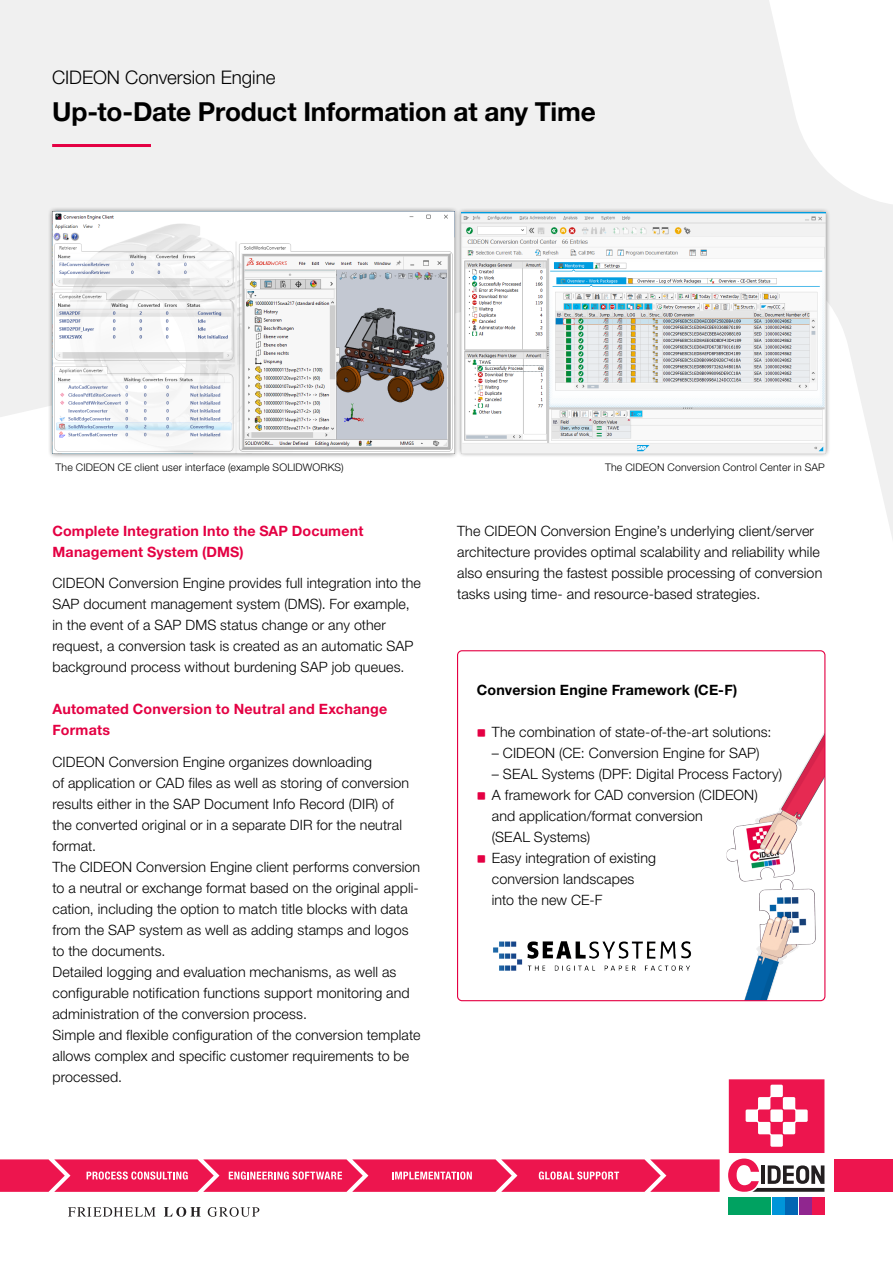
<style>
.page{position:relative;width:893px;height:1263px;background:#fff}
.page>*{position:absolute;margin:0;border:0;box-sizing:border-box;transform-origin:0 0}
.t1{font:700 26.25px "Helvetica Neue LT Pro";letter-spacing:-.005em;color:#000}
.t2{font:300 18.75px "Helvetica Neue LT Pro";letter-spacing:-.005em;color:#000}
.t3{font:300 14.25px/21px "Helvetica Neue LT Pro";letter-spacing:.01em;color:#000}
.t4{font:700 14.25px/21px "Helvetica Neue LT Pro";letter-spacing:.015em;color:#e40043}
.t5{font:700 14.25px "Helvetica Neue LT Pro";letter-spacing:.015em;color:#000}
.t6{font:300 10.5px "Helvetica Neue LT Pro";letter-spacing:.02em;color:#000}
</style>
<div class="page">
<svg style="left:0;top:0;width:893px;height:539px;fill:#f0f0f0"></svg>
<svg style="left:68px;top:1207px;width:191px;height:10px"></svg>
<div style="left:834px;top:1159px;width:59px;height:33px;background:#ed154e"></div>
<svg style="left:728px;top:1079px;width:97px;height:136px"></svg>
<div style="left:729px;top:1197px;width:42px;height:17px;background:#00a261"></div>
<div style="left:772px;top:1197px;width:12px;height:17px;background:#0095d9"></div>
<div style="left:786px;top:1197px;width:12px;height:17px;background:#0166b3"></div>
<div style="left:799px;top:1197px;width:12px;height:17px;background:#90268f"></div>
<div style="left:812px;top:1197px;width:12px;height:17px;background:#ed154e"></div>
<svg style="left:728px;top:1079px;width:96px;height:113px"></svg>
<svg style="left:0;top:1159px;width:720px;height:33px;background:#ef3062"></svg>
<hr style="left:52px;top:144px;width:99px;height:3px;background:#e40043">
<img style="left:727px;top:735px;width:98px;height:266px">
<div style="left:457px;top:650px;width:368px;height:351px;border:1px solid #e40043;border-radius:4px"></div>
<img style="left:493px;top:941px;width:199px;height:30px">
<div style="left:48px;top:206px;width:411px;height:253px;background:#000;opacity:.5"></div>
<img style="left:53px;top:211px;width:401px;height:243px">
<div style="left:457px;top:208px;width:374px;height:250px;background:#000;opacity:.5"></div>
<img style="left:462px;top:213px;width:363px;height:240px">
<h2 class="t2" style="left:52px;top:66px;width:225px">CIDEON Conversion Engine</h2>
<h1 class="t1" style="left:52px;top:95px;width:545px">Up-to-Date Product Information at any Time</h1>
<p class="t6" style="left:55px;top:461px;width:290px">The CIDEON CE client user interface (example SOLIDWORKS)</p>
<p class="t6" style="left:605px;top:461px;width:221px">The CIDEON Conversion Control Center in SAP</p>
<p class="t4" style="left:52px;top:520px;width:312px">Complete Integration Into the SAP Document<br>Management System (DMS)</p>
<p class="t3" style="left:52px;top:572px;width:370px">CIDEON Conversion Engine provides full integration into the SAP document management system (DMS). For example, in the event of a SAP DMS status change or any other request, a conversion task is created as an automatic SAP background process without burdening SAP job queues.</p>
<p class="t4" style="left:52px;top:698px;width:336px">Automated Conversion to Neutral and Exchange<br>Formats</p>
<p class="t3" style="left:52px;top:751px;width:369px">CIDEON Conversion Engine organizes downloading<br>of application or CAD files as well as storing of conversion results either in the SAP Document Info Record (DIR) of<br>the converted original or in a separate DIR for the neutral format.<br>The CIDEON Conversion Engine client performs conversion to a neutral or exchange format based on the original appli&shy;cation, including the option to match title blocks with data from the SAP system as well as adding stamps and logos to the documents.<br>Detailed logging and evaluation mechanisms, as well as configurable notification functions support monitoring and administration of the conversion process.<br>Simple and flexible configuration of the conversion template allows complex and specific customer requirements to be processed.</p>
<p class="t3" style="left:457px;top:520px;width:367px">The CIDEON Conversion Engine’s underlying client/server architecture provides optimal scalability and reliability while also ensuring the fastest possible processing of conversion tasks using time- and resource-based strategies.</p>
<p class="t5" style="left:477px;top:681px;width:262px">Conversion Engine Framework (CE-F)</p>
<p class="t3" style="left:492px;top:721px;width:281px">The combination of state-of-the-art solutions:</p>
<p class="t3" style="left:492px;top:742px;width:269px">– CIDEON (CE: Conversion Engine for SAP)</p>
<p class="t3" style="left:492px;top:763px;width:292px">– SEAL Systems (DPF: Digital Process Factory)<br>A framework for CAD conversion (CIDEON) and application/format conversion<br>(SEAL Systems)<br>Easy integration of existing<br>conversion landscapes<br>into the new CE-F</p>
</div>
